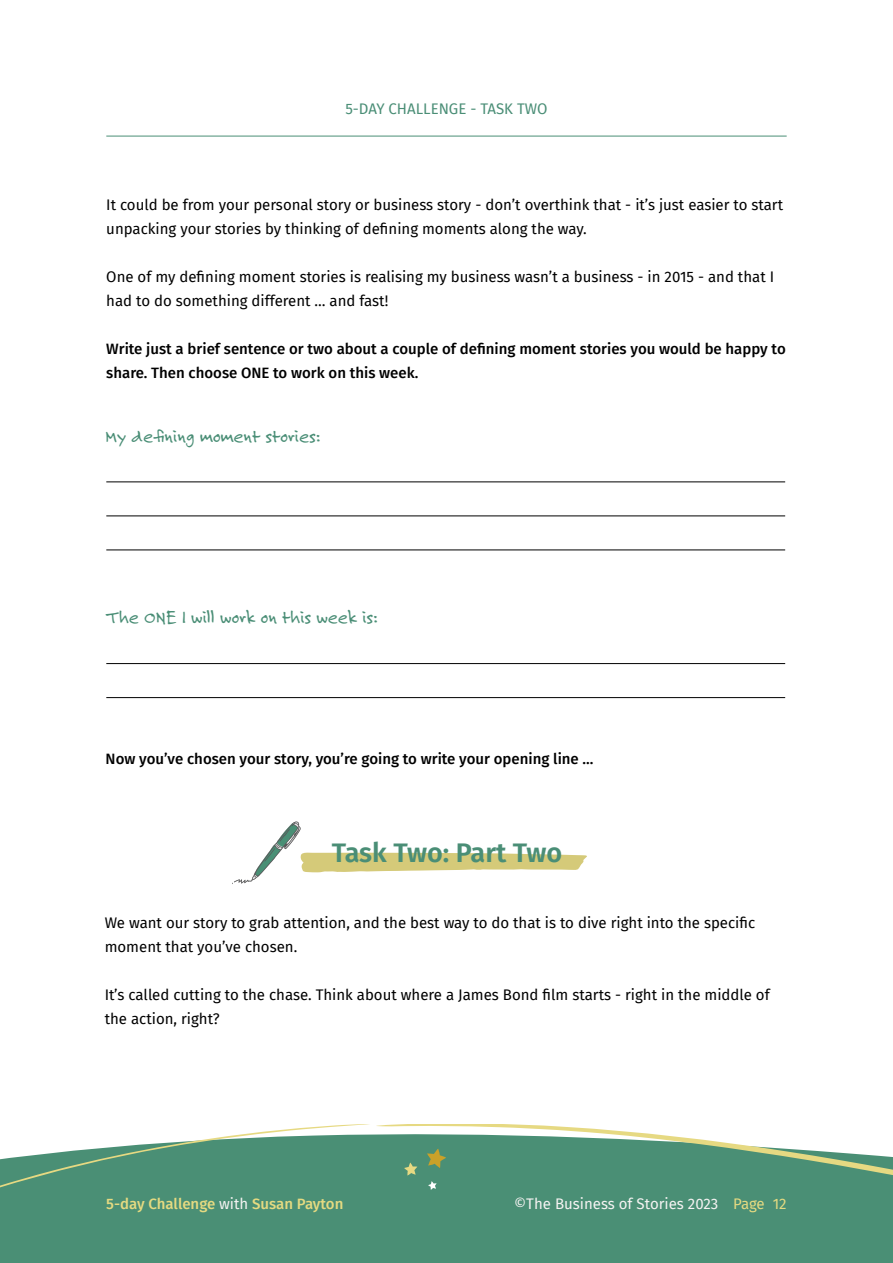
<style>
.page{position:relative;width:893px;height:1263px;background:#fff}
.page>*{position:absolute;margin:0;border:0;box-sizing:border-box;transform-origin:0 0}
.t1{font:600 27px "Fira Sans";letter-spacing:-.005em;color:#4a8e76}
.t2{font:19.5px "Felt Tip Roman";color:#4a8e76}
.t3{font:15px/24px "Fira Sans";color:#000}
.t4{font:500 15px/24px "Fira Sans";color:#000}
.t5{font:15px "Fira Sans";color:#f5f3f2}
.t6{font:500 15px "Fira Sans";color:#e5da81}
.t7{font:15px "Fira Sans";color:#4a8e76}
.s1{font-weight:400;color:#f5f3f2}
.s2{color:#e5da81}
</style>
<div class="page">
<svg style="left:0;top:1124px;width:893px;height:139px;background:#639e86"></svg>
<svg style="left:427px;top:1148px;width:19px;height:20px"></svg>
<svg style="left:404px;top:1162px;width:13px;height:13px"></svg>
<svg style="left:428px;top:1181px;width:9px;height:9px"></svg>
<hr style="left:106px;top:136px;width:681px;height:1px;background:#4a8e76">
<hr style="left:106px;top:482px;width:679px;height:1px;background:#000">
<hr style="left:106px;top:516px;width:679px;height:1px;background:#000">
<hr style="left:106px;top:550px;width:679px;height:1px;background:#000">
<hr style="left:106px;top:663px;width:679px;height:1px;background:#000">
<hr style="left:106px;top:697px;width:679px;height:1px;background:#000">
<img style="left:232px;top:821px;width:69px;height:63px">
<svg style="left:300px;top:852px;width:287px;height:20px;background:#dbd28e"></svg>
<p class="t7" style="left:345px;top:97px;width:204px">5-DAY CHALLENGE - TASK TWO</p>
<p class="t3" style="left:106px;top:192px;width:678px">It could be from your personal story or business story - don’t overthink that - it’s just easier to start unpacking your stories by thinking of defining moments along the way.</p>
<p class="t3" style="left:106px;top:264px;width:669px">One of my defining moment stories is realising my business wasn’t a business - in 2015 - and that I had to do something different … and fast!</p>
<p class="t4" style="left:106px;top:336px;width:681px">Write just a brief sentence or two about a couple of defining moment stories you would be happy to share. Then choose ONE to work on this week.</p>
<h2 class="t2" style="left:106px;top:423px;width:216px">My defining moment stories:</h2>
<h2 class="t2" style="left:107px;top:605px;width:272px">The ONE I will work on this week is:</h2>
<p class="t4" style="left:106px;top:746px;width:489px">Now you’ve chosen your story, you’re going to write your opening line …</p>
<h1 class="t1" style="left:332px;top:831px;width:232px">Task Two: Part Two</h1>
<p class="t3" style="left:105px;top:911px;width:652px">We want our story to grab attention, and the best way to do that is to dive right into the specific moment that you’ve chosen.</p>
<p class="t3" style="left:105px;top:983px;width:666px">It’s called cutting to the chase. Think about where a James Bond film starts - right in the middle of the action, right?</p>
<p class="t6" style="left:106px;top:1192px;width:239px">5-day Challenge <span class="s1">with</span> Susan Payton</p>
<p class="t5" style="left:514px;top:1192px;width:274px">©The Business of Stories 2023 <span class="s2">Page 12</span></p>
</div>
